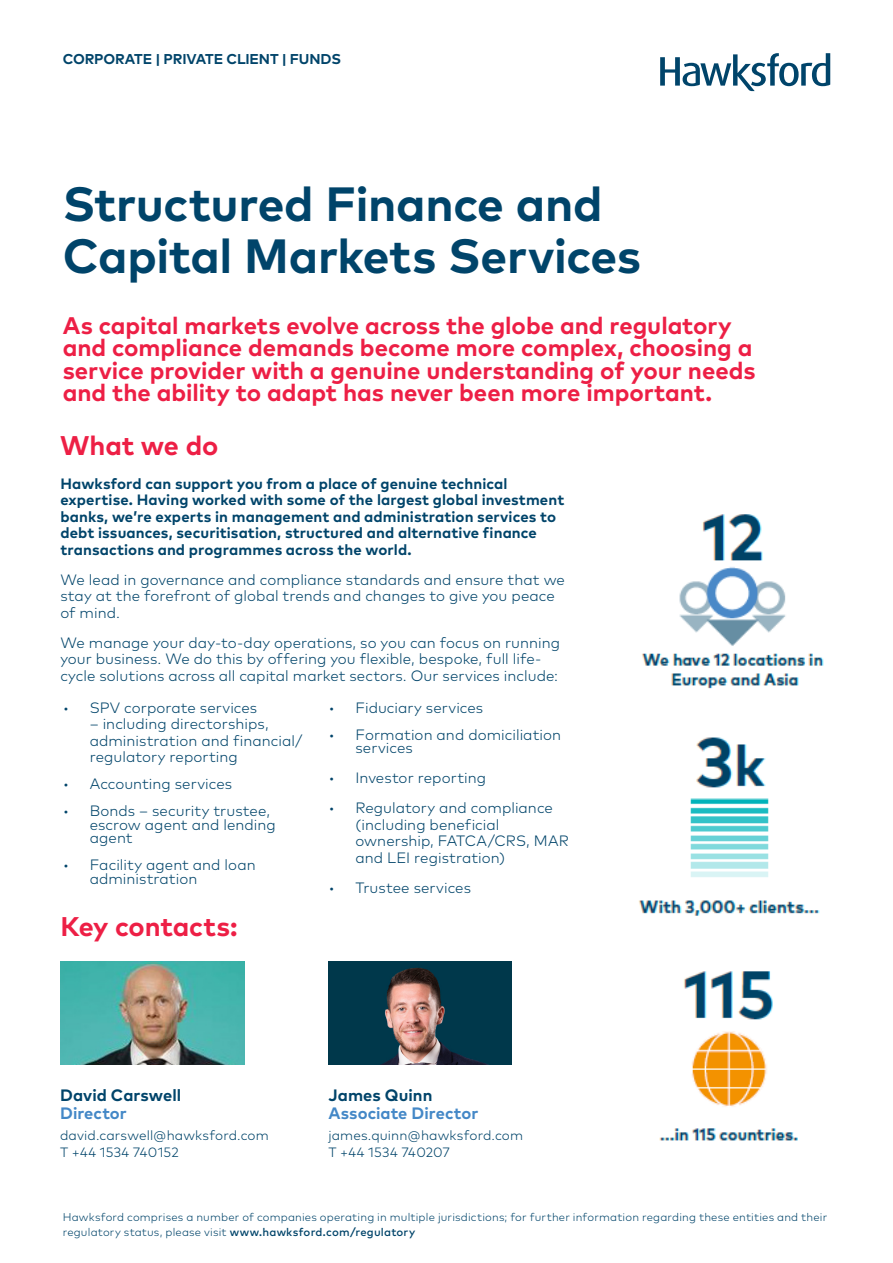
<style>
.page{position:relative;width:893px;height:1263px;background:#fff}
.page>*{position:absolute;margin:0;border:0;box-sizing:border-box;transform-origin:0 0}
.HF_GRP_TITLE{font:700 48px/52.5px "Mark OT";letter-spacing:-.005em;color:#00446a}
.HF_GRP_SUBHEADER_2{font:700 27px "Mark OT";letter-spacing:-.005em;color:#ed1f45}
.HF_GRP_SUBHEADER_2-2{font:700 24px/22.5px "Mark OT";color:#ed1f45}
.HF_GRP_SUBHEADER_1{font:700 16.5px/18px "Mark OT";color:#4488c7}
.HF_GRP_SUBHEADER_1-2{font:700 16.5px/18px "Mark OT";letter-spacing:.005em;color:#00446a}
.HF_BODY{font:300 15px/16.5px "Mark Pro";letter-spacing:.005em;color:#00446a}
.HF_BODY-2{font:700 15px/16.5px "Mark Pro";letter-spacing:.005em;color:#00446a}
.HF_SERVICE_LINE_-_GR{font:700 14.25px "Mark OT";letter-spacing:-.01em;color:#00446a}
.HF_GRP_SUBHEADER_1-3{font:300 13.5px/16.5px "Mark OT";letter-spacing:.01em;color:#00446a}
.HF_JURISDICTIONS_FOO{font:300 11.25px/14.7px "Mark OT";letter-spacing:.015em;color:#00446a}
.s1{color:#4488c7}
.s2{color:#00446a}
.s3{font-weight:500}
</style>
<div class="page">
<img style="left:60px;top:961px;width:184px;height:104px">
<img style="left:328px;top:961px;width:183px;height:104px">
<svg style="left:660px;top:53px;width:170px;height:38px"></svg>
<img style="left:641px;top:514px;width:183px;height:175px">
<img style="left:638px;top:737px;width:182px;height:179px">
<img style="left:659px;top:971px;width:139px;height:170px">
<p class="HF_SERVICE_LINE_-_GR" style="left:63px;top:50px;width:280px">CORPORATE | PRIVATE CLIENT | FUNDS</p>
<p class="HF_GRP_TITLE" style="left:63px;top:176px;width:580px">Structured Finance and<br>Capital Markets Services</p>
<p class="HF_GRP_SUBHEADER_2-2" style="left:63px;top:313px;width:694px">As capital markets evolve across the globe and regulatory and compliance demands become more complex, choosing a service provider with a genuine understanding of your needs and the ability to adapt has never been more important.</p>
<p class="HF_GRP_SUBHEADER_2" style="left:60px;top:428px;width:160px">What we do</p>
<p class="HF_BODY-2" style="left:60px;top:474px;width:505px">Hawksford can support you from a place of genuine technical expertise. Having worked with some of the largest global investment banks, we’re experts in management and administration services to debt issuances, securitisation, structured and alternative finance transactions and programmes across the world.</p>
<p class="HF_BODY" style="left:60px;top:570px;width:506px">We lead in governance and compliance standards and ensure that we stay at the forefront of global trends and changes to give you peace of mind.</p>
<p class="HF_BODY" style="left:60px;top:633px;width:501px">We manage your day-to-day operations, so you can focus on running your business. We do this by offering you flexible, bespoke, full life&shy;cycle solutions across all capital market sectors. Our services include:</p>
<p class="HF_BODY" style="left:63px;top:698px;width:196px">• SPV corporate services</p>
<p class="HF_BODY" style="left:90px;top:715px;width:214px">– including directorships, administration and financial/ regulatory reporting</p>
<p class="HF_BODY" style="left:63px;top:775px;width:171px">• Accounting services</p>
<p class="HF_BODY" style="left:90px;top:803px;width:188px;line-height:13.5px;text-indent:-27px">• Bonds – security trustee, escrow agent and lending agent</p>
<p class="HF_BODY" style="left:90px;top:857px;width:167px;line-height:13.5px;text-indent:-27px">• Facility agent and loan administration</p>
<p class="HF_BODY" style="left:328px;top:698px;width:156px">• Fiduciary services</p>
<p class="HF_BODY" style="left:355px;top:727px;width:207px;line-height:13.5px;text-indent:-27px">• Formation and domiciliation services</p>
<p class="HF_BODY" style="left:328px;top:769px;width:159px">• Investor reporting</p>
<p class="HF_BODY" style="left:355px;top:799px;width:215px;text-indent:-27px">• Regulatory and compliance (including beneficial ownership, FATCA/CRS, MAR and LEI registration)</p>
<p class="HF_BODY" style="left:328px;top:878px;width:144px">• Trustee services</p>
<p class="HF_GRP_SUBHEADER_2" style="left:60px;top:909px;width:179px">Key contacts:</p>
<p class="HF_GRP_SUBHEADER_1-2" style="left:60px;top:1086px;width:123px">David Carswell<br><span class="s1">Director</span></p>
<p class="HF_GRP_SUBHEADER_1-3" style="left:60px;top:1127px;width:210px">david.carswell@hawksford.com<br>T +44 1534 740152</p>
<p class="HF_GRP_SUBHEADER_1" style="left:328px;top:1086px;width:151px"><span class="s2">James Quinn<br></span>Associate Director</p>
<p class="HF_GRP_SUBHEADER_1-3" style="left:328px;top:1127px;width:196px">james.quinn@hawksford.com<br>T +44 1534 740207</p>
<p class="HF_JURISDICTIONS_FOO" style="left:63px;top:1209px;width:766px">Hawksford comprises a number of companies operating in multiple jurisdictions; for further information regarding these entities and their regulatory status, please visit <span class="s3">www.hawksford.com/regulatory</span></p>
</div>
